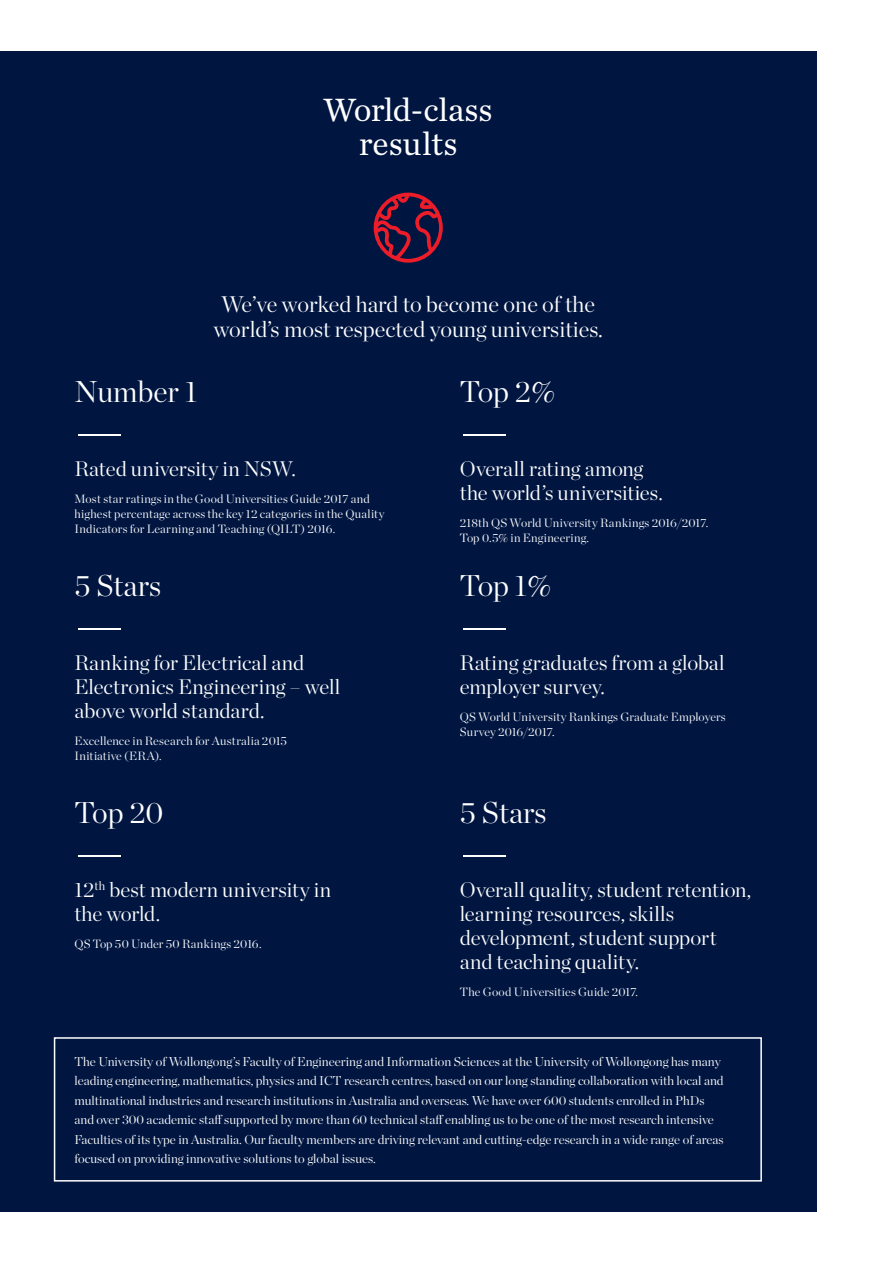
<style>
.page{position:relative;width:893px;height:1263px;background:#fff}
.page>*{position:absolute;margin:0;border:0;box-sizing:border-box;transform-origin:0 0}
.t1{font:300 63px "Chronicle Display";color:#fff}
.t2{font:33.75px/34px "Chronicle Text G1";letter-spacing:-.005em;color:#fff;text-align:center}
.t3{font:300 30px "Chronicle Display";color:#fff}
.t4{font:300 22.5px/25.5px "Chronicle Display";color:#fff;text-align:center}
.t5{font:300 21px/24px "Chronicle Display";letter-spacing:-.005em;color:#fff}
.t6{font:300 12.75px/19.5px "Chronicle Display";color:#fff}
.t7{font:300 12px/15px "Chronicle Display";letter-spacing:.01em;color:#fff}
</style>
<div class="page">
<div style="left:0;top:51px;width:816px;height:1161px;background:#001641"></div>
<div style="left:54px;top:1037px;width:708px;height:144px;border:2px solid #fff"></div>
<svg style="left:374px;top:193px;width:69px;height:70px"></svg>
<h2 class="t2" style="left:324px;top:90px;width:171px">World-class results</h2>
<h3 class="t4" style="left:214px;top:289px;width:391px">We’ve worked hard to become one of the world’s most respected young universities.</h3>
<h3 class="t3" style="left:74px;top:369px;width:124px">Number 1</h3>
<h1 class="t1" style="left:74px;top:381px;width:51px">—</h1>
<h3 class="t5" style="left:74px;top:455px;width:223px">Rated university in NSW.</h3>
<p class="t7" style="left:74px;top:491px;width:312px">Most star ratings in the Good Universities Guide 2017 and highest percentage across the key 12 categories in the Quality<br>Indicators for Learning and Teaching (QILT) 2016.</p>
<h3 class="t3" style="left:74px;top:563px;width:88px">5 Stars</h3>
<h1 class="t1" style="left:74px;top:575px;width:51px">—</h1>
<h3 class="t5" style="left:74px;top:649px;width:267px">Ranking for Electrical and<br>Electronics Engineering – well above world standard.</h3>
<p class="t7" style="left:74px;top:733px;width:214px">Excellence in Research for Australia 2015<br>Initiative (ERA).</p>
<h3 class="t3" style="left:74px;top:790px;width:91px">Top 20</h3>
<h1 class="t1" style="left:74px;top:802px;width:51px">—</h1>
<h3 class="t5" style="left:74px;top:876px;width:258px">12<sup>th</sup> best modern university in the world.</h3>
<p class="t7" style="left:74px;top:936px;width:189px">QS Top 50 Under 50 Rankings 2016.</p>
<h3 class="t3" style="left:460px;top:369px;width:97px">Top 2%</h3>
<h1 class="t1" style="left:460px;top:381px;width:51px">—</h1>
<h3 class="t5" style="left:460px;top:455px;width:205px">Overall rating among the world’s universities.</h3>
<p class="t7" style="left:460px;top:515px;width:250px">218th QS World University Rankings 2016/2017.<br>Top 0.5% in Engineering.</p>
<h3 class="t3" style="left:460px;top:563px;width:93px">Top 1%</h3>
<h1 class="t1" style="left:460px;top:575px;width:51px">—</h1>
<h3 class="t5" style="left:460px;top:649px;width:266px">Rating graduates from a global employer survey.</h3>
<p class="t7" style="left:460px;top:709px;width:267px">QS World University Rankings Graduate Employers<br>Survey 2016/2017.</p>
<h3 class="t3" style="left:460px;top:790px;width:88px">5 Stars</h3>
<h1 class="t1" style="left:460px;top:802px;width:51px">—</h1>
<h3 class="t5" style="left:460px;top:876px;width:293px">Overall quality, student retention, learning resources, skills development, student support and teaching quality.</h3>
<p class="t7" style="left:460px;top:984px;width:180px">The Good Universities Guide 2017.</p>
<p class="t6" style="left:74px;top:1050px;width:651px">The University of Wollongong’s Faculty of Engineering and Information Sciences at the University of Wollongong has many leading engineering, mathematics, physics and ICT research centres, based on our long standing collaboration with local and multinational industries and research institutions in Australia and overseas. We have over 600 students enrolled in PhDs and over 300 academic staff supported by more than 60 technical staff enabling us to be one of the most research intensive Faculties of its type in Australia. Our faculty members are driving relevant and cutting-edge research in a wide range of areas focused on providing innovative solutions to global issues.</p>
</div>
